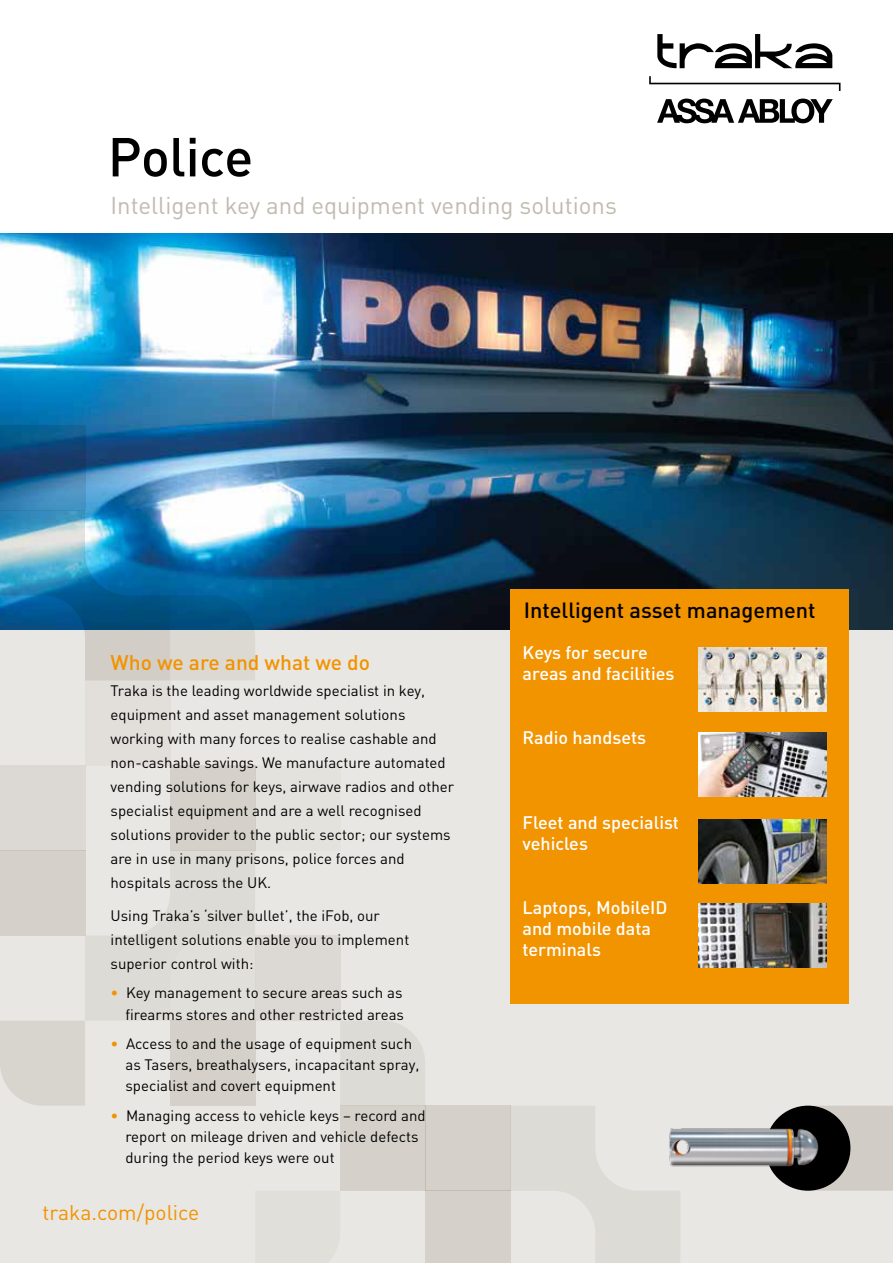
<style>
.page{position:relative;width:893px;height:1263px;background:#fff}
.page>*{position:absolute;margin:0;border:0;box-sizing:border-box;transform-origin:0 0}
.t1{font:500 54px "DIN";letter-spacing:-.015em;color:#000}
.t2{font:24px "DIN";color:#c1bab1}
.t3{font:500 21.75px "DIN";color:#000}
.t4{font:500 21px "DIN";color:#f29300}
.t5{font:21px "DIN";color:#f29300}
.t6{font:500 18px/21px "DIN";color:#fff}
.t7{font:15px/24px "DIN";color:#000}
.s1{color:#f29300}
</style>
<div class="page">
<div style="left:0;top:234px;width:893px;height:1029px;background:#e9e7e3"></div>
<img style="left:0;top:234px;width:893px;height:395px">
<div style="left:510px;top:589px;width:339px;height:414px;background:#f29300"></div>
<img style="left:699px;top:648px;width:127px;height:64px">
<img style="left:699px;top:820px;width:127px;height:63px">
<img style="left:699px;top:732px;width:127px;height:64px">
<img style="left:699px;top:904px;width:127px;height:64px">
<svg style="left:657px;top:99px;width:176px;height:24px"></svg>
<svg style="left:649px;top:76px;width:191px;height:15px"></svg>
<svg style="left:657px;top:34px;width:175px;height:34px"></svg>
<svg style="left:0;top:425px;width:85px;height:85px;background:#1e5e8e"></svg>
<div style="left:255px;top:935px;width:85px;height:85px;background:#dcd8d3"></div>
<div style="left:85px;top:680px;width:85px;height:85px;background:#e2dfdb"></div>
<div style="left:340px;top:1106px;width:85px;height:85px;background:#d5d1ca"></div>
<div style="left:425px;top:1191px;width:85px;height:72px;background:#d5d1ca"></div>
<div style="left:0;top:765px;width:85px;height:85px;background:#dcd8d3"></div>
<div style="left:170px;top:765px;width:85px;height:85px;background:#d5d1ca"></div>
<div style="left:425px;top:1106px;width:85px;height:85px;background:#d5d1ca"></div>
<div style="left:255px;top:765px;width:85px;height:85px;background:#e4e2dd"></div>
<div style="left:340px;top:1020px;width:85px;height:86px;background:#dddbd5"></div>
<svg style="left:0;top:510px;width:255px;height:170px"></svg>
<svg style="left:510px;top:1106px;width:170px;height:157px"></svg>
<svg style="left:0;top:850px;width:255px;height:256px"></svg>
<div style="left:814px;top:1106px;width:79px;height:85px;background:#d1cdc6"></div>
<div style="left:765px;top:1106px;width:85px;height:85px;background:#000;border-radius:50%"></div>
<img style="left:667px;top:1125px;width:152px;height:44px">
<h1 class="t1" style="left:108px;top:122px;width:147px">Police</h1>
<h2 class="t2" style="left:110px;top:190px;width:508px">Intelligent key and equipment vending solutions</h2>
<h3 class="t4" style="left:111px;top:649px;width:261px">Who we are and what we do</h3>
<p class="t7" style="left:111px;top:679px;width:345px">Traka is the leading worldwide specialist in key, equipment and asset management solutions working with many forces to realise cashable and non-cashable savings. We manufacture automated vending solutions for keys, airwave radios and other specialist equipment and are a well recognised solutions provider to the public sector; our systems are in use in many prisons, police forces and hospitals across the UK.</p>
<p class="t7" style="left:111px;top:903px;width:300px">Using Traka’s ‘silver bullet’, the iFob, our intelligent solutions enable you to implement superior control with:</p>
<p class="t7" style="left:111px;top:982px;width:295px;line-height:21px;text-align:right"><span class="s1">•</span> Key management to secure areas such as firearms stores and other restricted areas</p>
<p class="t7" style="left:125px;top:1033px;width:296px;line-height:21px;text-indent:-15px"><span class="s1">•</span> Access to and the usage of equipment such as Tasers, breathalysers, incapacitant spray, specialist and covert equipment</p>
<p class="t7" style="left:125px;top:1104px;width:302px;line-height:21px;text-indent:-15px"><span class="s1">•</span> Managing access to vehicle keys – record and report on mileage driven and vehicle defects during the period keys were out</p>
<h3 class="t5" style="left:43px;top:1200px;width:158px">traka.com/police</h3>
<h3 class="t3" style="left:524px;top:596px;width:293px">Intelligent asset management</h3>
<p class="t6" style="left:522px;top:641px;width:154px">Keys for secure areas and facilities</p>
<p class="t6" style="left:522px;top:726px;width:125px">Radio handsets</p>
<p class="t6" style="left:522px;top:811px;width:158px">Fleet and specialist vehicles</p>
<p class="t6" style="left:522px;top:896px;width:146px">Laptops, MobileID and mobile data terminals</p>
</div>
